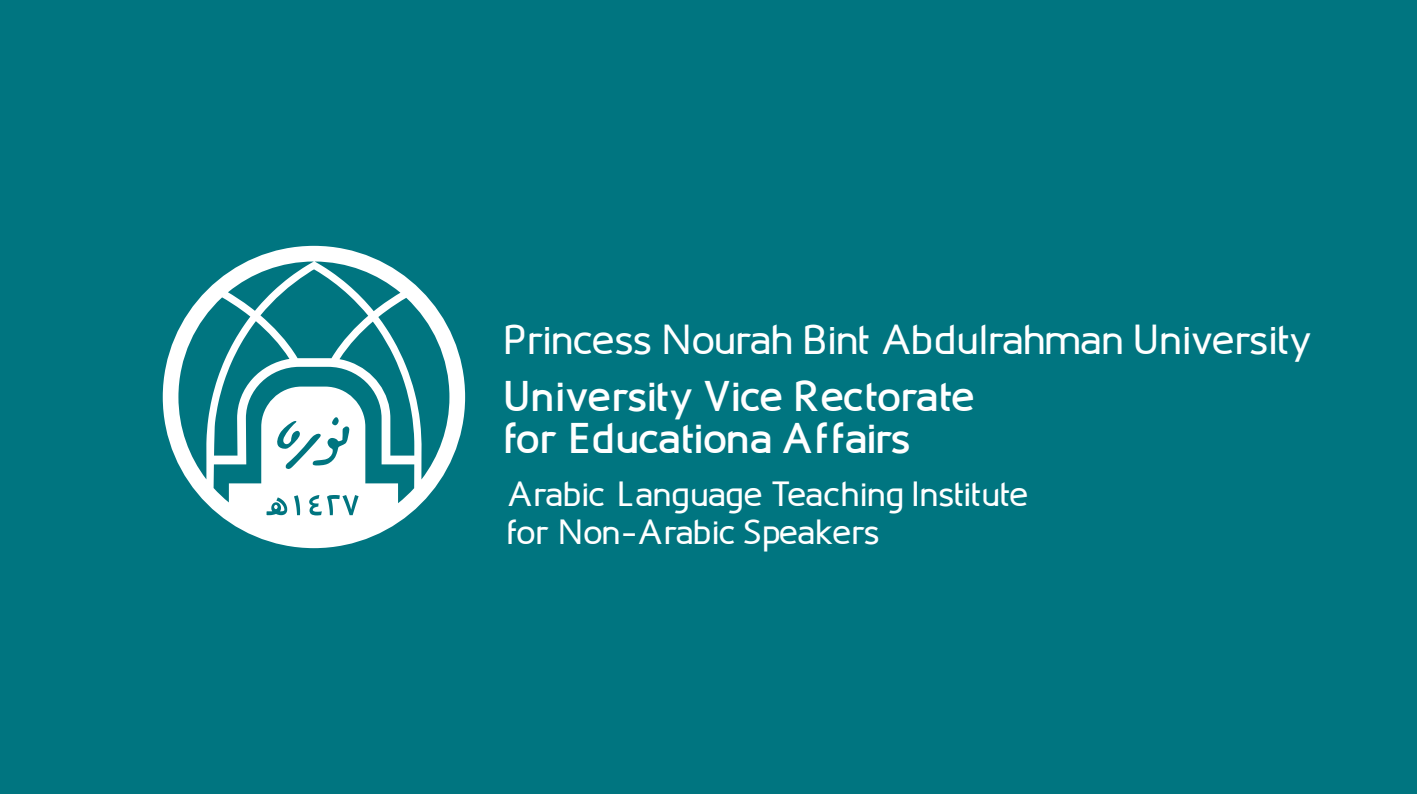
<style>
.page{position:relative;width:1417px;height:794px;background:#fff}
.page>*{position:absolute;margin:0;border:0;box-sizing:border-box;transform-origin:0 0}
.t1{font:700 38.5px/42px "PNU";letter-spacing:-.05em;color:#fff}
.t2{font:500 38.32px "PNU";letter-spacing:-.025em;color:#fff}
.t3{font:500 32.02px/38.5px "PNU";letter-spacing:-.025em;color:#fff}
</style>
<div class="page">
<div style="left:0;top:0;width:1416px;height:794px;background:#007580"></div>
<svg style="left:163px;top:246px;width:302px;height:302px"></svg>
<svg style="left:274px;top:505px;width:3px;height:4px"></svg>
<p class="t2" style="left:503px;top:318px;width:811px">Princess Nourah Bint Abdulrahman University</p>
<p class="t1" style="left:503px;top:376px;width:474px">University Vice Rectorate for Educationa Affairs</p>
<p class="t3" style="left:506px;top:475px;width:524px">Arabic Language Teaching Institute for Non-Arabic Speakers</p>
</div>
